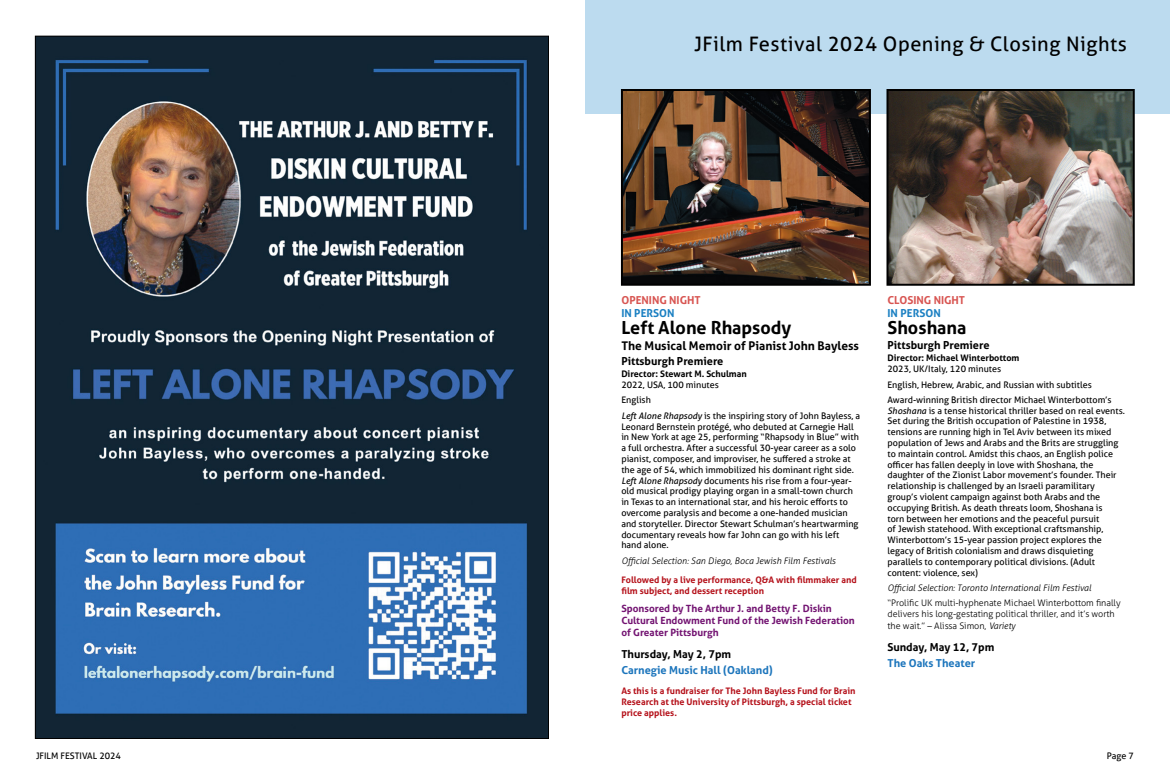
<style>
.page{position:relative;width:1170px;height:774px;background:#fff}
.page>*{position:absolute;margin:0;border:0;box-sizing:border-box;transform-origin:0 0}
.Header_Right{font:20px "Aller";letter-spacing:.025em;color:#000}
.Film_Title{font:700 18px "Aller";color:#000}
.Sponsored_by{font:700 12px "Aller";color:#000}
.Premiere{font:700 11px/13.2px "Aller";color:#d85552}
.Location{font:700 11px "Aller";color:#1c75bc}
.Premiere-2{font:700 11px "Aller";color:#000}
.Date___Time{font:700 11px "Aller";color:#000}
.Sponsored_by-2{font:700 10px/12px "Aller";color:#731472}
.Film_Description{font:9px/10.8px "Aller";color:#000}
.Event_-_followed_by{font:700 9px/10.8px "Aller";color:#b5121b}
.Film_Callout{font:300 9px/10.8px "Aller";color:#000}
.Awards{font:italic 300 9px "Aller";color:#000}
.Director{font:700 9px "Aller";color:#000}
.Language{font:9px "Aller";color:#000}
.Year_Runtime{font:9px "Aller";color:#000}
.s1{color:#1b80c2}
.s2{font-style:italic}
</style>
<div class="page">
<div style="left:585px;top:0;width:585px;height:113px;background:#bcdbef"></div>
<img style="left:624px;top:92px;width:244px;height:191px">
<div style="left:621px;top:89px;width:250px;height:197px;border:2px solid #000"></div>
<img style="left:889px;top:92px;width:243px;height:191px">
<div style="left:886px;top:89px;width:249px;height:197px;border:2px solid #000"></div>
<img style="left:37px;top:38px;width:510px;height:699px">
<p class="Header_Right" style="left:694px;top:31px;width:434px">JFilm Festival 2024 Opening &amp; Closing Nights</p>
<p class="Premiere" style="left:621px;top:293px;width:81px">OPENING NIGHT<br><span class="s1">IN PERSON</span></p>
<p class="Film_Title" style="left:621px;top:316px;width:171px">Left Alone Rhapsody</p>
<p class="Sponsored_by" style="left:621px;top:338px;width:239px">The Musical Memoir of Pianist John Bayless</p>
<p class="Premiere-2" style="left:621px;top:354px;width:104px">Pittsburgh Premiere</p>
<p class="Director" style="left:621px;top:368px;width:127px">Director: Stewart M. Schulman</p>
<p class="Year_Runtime" style="left:621px;top:379px;width:99px">2022, USA, 100 minutes</p>
<p class="Language" style="left:621px;top:395px;width:31px">English</p>
<p class="Film_Description" style="left:621px;top:410px;width:240px"><span class="s2">Left Alone Rhapsody</span> is the inspiring story of John Bayless, a Leonard Bernstein protégé, who debuted at Carnegie Hall in New York at age 25, performing “Rhapsody in Blue” with a full orchestra. After a successful 30-year career as a solo pianist, composer, and improviser, he suffered a stroke at the age of 54, which immobilized his dominant right side.<br><span class="s2">Left Alone Rhapsody</span> documents his rise from a four-year&shy;old musical prodigy playing organ in a small-town church in Texas to an international star, and his heroic efforts to overcome paralysis and become a one-handed musician and storyteller. Director Stewart Schulman’s heartwarming documentary reveals how far John can go with his left hand alone.</p>
<p class="Awards" style="left:621px;top:555px;width:216px">Official Selection: San Diego, Boca Jewish Film Festivals</p>
<p class="Event_-_followed_by" style="left:621px;top:575px;width:237px">Followed by a live performance, Q&amp;A with filmmaker and film subject, and dessert reception</p>
<p class="Sponsored_by-2" style="left:621px;top:602px;width:235px">Sponsored by The Arthur J. and Betty F. Diskin<br>Cultural Endowment Fund of the Jewish Federation of Greater Pittsburgh</p>
<p class="Date___Time" style="left:621px;top:647px;width:111px">Thursday, May 2, 7pm</p>
<p class="Location" style="left:621px;top:663px;width:153px">Carnegie Music Hall (Oakland)</p>
<p class="Event_-_followed_by" style="left:621px;top:685px;width:236px">As this is a fundraiser for The John Bayless Fund for Brain<br>Research at the University of Pittsburgh, a special ticket price applies.</p>
<p class="Premiere" style="left:888px;top:293px;width:79px">CLOSING NIGHT<br><span class="s1">IN PERSON</span></p>
<p class="Film_Title" style="left:888px;top:316px;width:81px">Shoshana</p>
<p class="Premiere-2" style="left:888px;top:338px;width:104px">Pittsburgh Premiere</p>
<p class="Director" style="left:888px;top:353px;width:134px">Director: Michael Winterbottom</p>
<p class="Year_Runtime" style="left:888px;top:364px;width:115px">2023, UK/Italy, 120 minutes</p>
<p class="Language" style="left:888px;top:379px;width:206px">English, Hebrew, Arabic, and Russian with subtitles</p>
<p class="Film_Description" style="left:888px;top:394px;width:239px">Award-winning British director Michael Winterbottom’s <span class="s2">Shoshana</span> is a tense historical thriller based on real events.<br>Set during the British occupation of Palestine in 1938, tensions are running high in Tel Aviv between its mixed population of Jews and Arabs and the Brits are struggling to maintain control. Amidst this chaos, an English police officer has fallen deeply in love with Shoshana, the daughter of the Zionist Labor movement’s founder. Their relationship is challenged by an Israeli paramilitary group’s violent campaign against both Arabs and the occupying British. As death threats loom, Shoshana is<br>torn between her emotions and the peaceful pursuit<br>of Jewish statehood. With exceptional craftsmanship, Winterbottom’s 15-year passion project explores the legacy of British colonialism and draws disquieting parallels to contemporary political divisions. (Adult content: violence, sex)</p>
<p class="Awards" style="left:888px;top:582px;width:205px">Official Selection: Toronto International Film Festival</p>
<p class="Film_Callout" style="left:888px;top:598px;width:235px">“Prolific UK multi-hyphenate Michael Winterbottom finally delivers his long-gestating political thriller, and it’s worth</p>
<p class="Film_Callout" style="left:888px;top:620px;width:130px">the wait.” – Alissa Simon, <span class="s2">Variety</span></p>
<p class="Date___Time" style="left:888px;top:640px;width:108px">Sunday, May 12, 7pm</p>
<p class="Location" style="left:888px;top:656px;width:89px">The Oaks Theater</p>
<p class="Film_Description" style="left:36px;top:751px;width:87px">JFILM FESTIVAL 2024</p>
<p class="Film_Description" style="left:1107px;top:751px;width:29px">Page 7</p>
</div>
